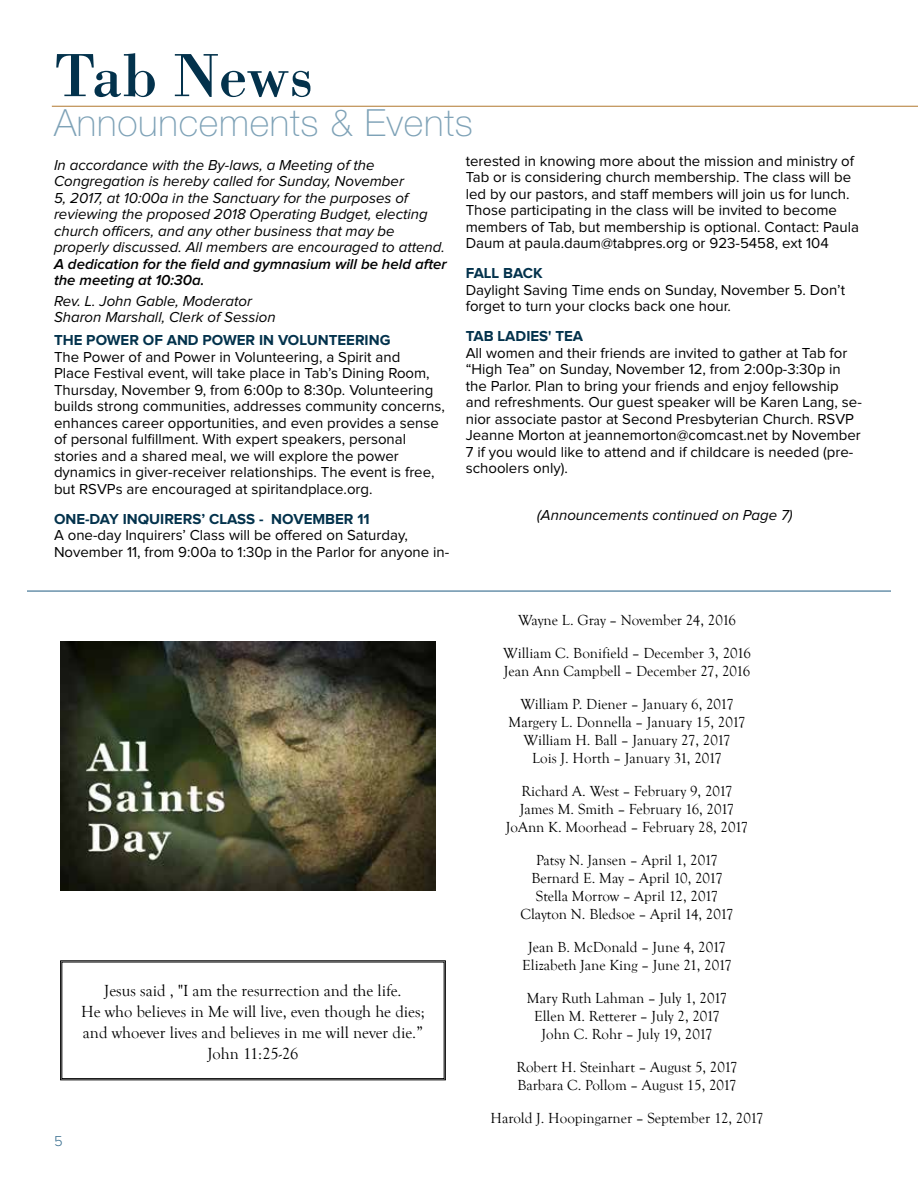
<style>
.page{position:relative;width:918px;height:1188px;background:#fff}
.page>*{position:absolute;margin:0;border:0;box-sizing:border-box;transform-origin:0 0}
.t1{font:63px "Bodoni Std";color:#03324c}
.t2{font:100 37.5px "Helvetica Neue LT Std";letter-spacing:.02em;color:#7ea2b7}
.t3{font:16.5px/21px "Goudy Old Style T";color:#000;text-align:center}
.t4{font:15px/16.5px "Proxima Nova";color:#000}
.t5{font:15px/18px "Goudy Old Style T";color:#000;text-align:center}
.t6{font:italic 15px/16.5px "Proxima Nova";color:#000}
.t7{font:700 15px "Proxima Nova";color:#03324c}
.t8{font:italic 600 15px/16.5px "Proxima Nova";color:#000}
.t9{font:300 14.85px "Proxima Nova";color:#396e8f}
</style>
<div class="page">
<hr style="left:52px;top:106px;width:866px;height:1px;background:#ba8746">
<hr style="left:27px;top:591px;width:864px;height:1px;background:#396e8f">
<img style="left:60px;top:641px;width:375px;height:249px">
<svg style="left:60px;top:961px;width:386px;height:119px"></svg>
<div style="left:62px;top:962px;width:382px;height:117px;border:1px solid #000"></div>
<h1 class="t1" style="left:54px;top:37px;width:261px">Tab News</h1>
<h2 class="t2" style="left:54px;top:101px;width:420px">Announcements &amp; Events</h2>
<p class="t6" style="left:54px;top:157px;width:393px">In accordance with the By-laws, a Meeting of the Congregation is hereby called for Sunday, November<br>5, 2017, at 10:00a in the Sanctuary for the purposes of reviewing the proposed 2018 Operating Budget, electing church officers, and any other business that may be properly discussed. All members are encouraged to attend.</p>
<p class="t8" style="left:54px;top:256px;width:394px">A dedication for the field and gymnasium will be held after the meeting at 10:30a.</p>
<p class="t6" style="left:54px;top:293px;width:223px">Rev. L. John Gable, Moderator<br>Sharon Marshall, Clerk of Session</p>
<p class="t7" style="left:54px;top:333px;width:338px">THE POWER OF AND POWER IN VOLUNTEERING</p>
<p class="t4" style="left:54px;top:349px;width:393px">The Power of and Power in Volunteering, a Spirit and<br>Place Festival event, will take place in Tab’s Dining Room, Thursday, November 9, from 6:00p to 8:30p. Volunteering builds strong communities, addresses community concerns, enhances career opportunities, and even provides a sense of personal fulfillment. With expert speakers, personal stories and a shared meal, we will explore the power dynamics in giver-receiver relationships. The event is free, but RSVPs are encouraged at spiritandplace.org.</p>
<p class="t7" style="left:54px;top:512px;width:317px">ONE-DAY INQUIRERS’ CLASS - NOVEMBER 11</p>
<p class="t4" style="left:54px;top:528px;width:397px">A one-day Inquirers’ Class will be offered on Saturday,<br>November 11, from 9:00a to 1:30p in the Parlor for anyone in-</p>
<p class="t4" style="left:466px;top:153px;width:395px">terested in knowing more about the mission and ministry of Tab or is considering church membership. The class will be led by our pastors, and staff members will join us for lunch.<br>Those participating in the class will be invited to become members of Tab, but membership is optional. Contact: Paula Daum at paula.daum@tabpres.org or 923-5458, ext 104</p>
<p class="t7" style="left:466px;top:266px;width:79px">FALL BACK</p>
<p class="t4" style="left:466px;top:282px;width:381px">Daylight Saving Time ends on Sunday, November 5. Don’t forget to turn your clocks back one hour.</p>
<p class="t7" style="left:466px;top:329px;width:119px">TAB LADIES' TEA</p>
<p class="t4" style="left:466px;top:345px;width:398px">All women and their friends are invited to gather at Tab for “High Tea” on Sunday, November 12, from 2:00p-3:30p in the Parlor. Plan to bring your friends and enjoy fellowship and refreshments. Our guest speaker will be Karen Lang, se&shy;nior associate pastor at Second Presbyterian Church. RSVP Jeanne Morton at jeannemorton@comcast.net by November 7 if you would like to attend and if childcare is needed (pre&shy;schoolers only).</p>
<p class="t6" style="left:537px;top:507px;width:257px">(Announcements continued on Page 7)</p>
<p class="t3" style="left:81px;top:981px;width:345px">Jesus said , "I am the resurrection and the life.<br>He who believes in Me will live, even though he dies; and whoever lives and believes in me will never die.” John 11:25-26</p>
<p class="t9" style="left:54px;top:1134px;width:10px">5</p>
<p class="t5" style="left:518px;top:612px;width:219px">Wayne L. Gray – November 24, 2016</p>
<p class="t5" style="left:503px;top:645px;width:249px;text-align:left">William C. Bonifield – December 3, 2016<br>Jean Ann Campbell – December 27, 2016</p>
<p class="t5" style="left:509px;top:696px;width:239px">William P. Diener – January 6, 2017<br>Margery L. Donnella – January 15, 2017<br>William H. Ball – January 27, 2017<br>Lois J. Horth – January 31, 2017</p>
<p class="t5" style="left:506px;top:783px;width:244px">Richard A. West – February 9, 2017<br>James M. Smith – February 16, 2017<br>JoAnn K. Moorhead – February 28, 2017</p>
<p class="t5" style="left:521px;top:852px;width:215px">Patsy N. Jansen – April 1, 2017<br>Bernard E. May – April 10, 2017<br>Stella Morrow – April 12, 2017<br>Clayton N. Bledsoe – April 14, 2017</p>
<p class="t5" style="left:522px;top:939px;width:211px">Jean B. McDonald – June 4, 2017<br>Elizabeth Jane King – June 21, 2017</p>
<p class="t5" style="left:527px;top:990px;width:202px">Mary Ruth Lahman – July 1, 2017<br>Ellen M. Retterer – July 2, 2017<br>John C. Rohr – July 19, 2017</p>
<p class="t5" style="left:516px;top:1059px;width:223px;text-align:left">Robert H. Steinhart – August 5, 2017<br>Barbara C. Pollom – August 15, 2017</p>
<p class="t5" style="left:491px;top:1110px;width:275px">Harold J. Hoopingarner – September 12, 2017</p>
</div>
